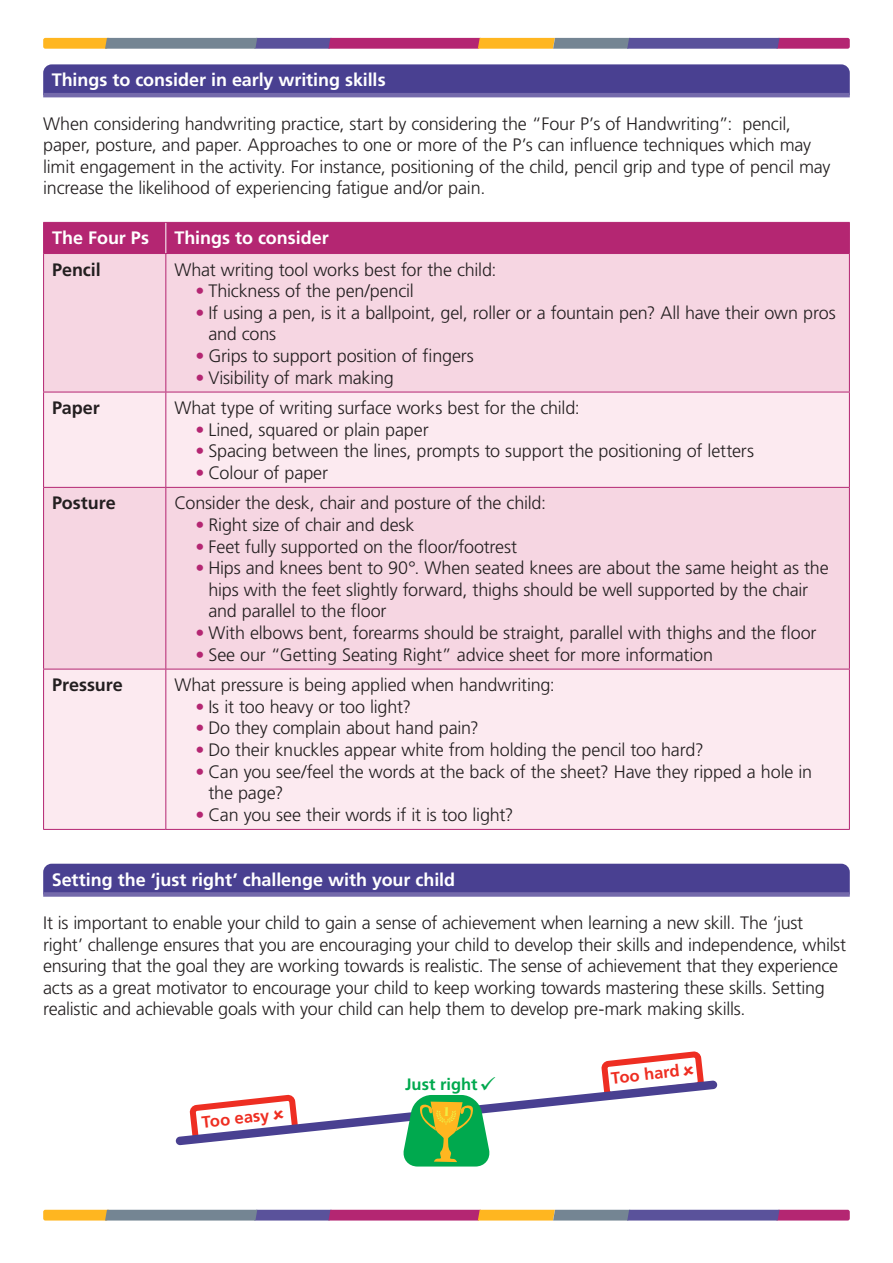
<style>
.page{position:relative;width:893px;height:1263px;background:#fff}
.page>*{position:absolute;margin:0;border:0;box-sizing:border-box;transform-origin:0 0}
.P___Body_copy{font:300 18px/21.6px "Frutiger LT Pro";letter-spacing:-.01em;color:#231f20}
.B___Body_copy_bullets__ticks{font:300 18px/21.6px "Frutiger LT Pro";letter-spacing:-.01em;color:#231f20}
.H___Boxed_heading__Purple{font:700 18px "Frutiger LT Pro";letter-spacing:-.005em;color:#fff}
.P___Body_copy-2{font:700 18px "Frutiger LT Pro";color:#231f20}
.P___Body_copy-3{font:700 18px "Frutiger LT Pro";color:#fff}
.H___Heading_3{font:700 16.5px "Frutiger LT Pro";color:#ee2e22}
.H___Heading_3-2{font:700 16.5px "Frutiger LT Pro";color:#00a94e}
.s1{color:#b42672}
</style>
<div class="page">
<svg style="left:43px;top:38px;width:807px;height:11px;background:#99697c"></svg>
<svg style="left:43px;top:1210px;width:807px;height:10px;background:#966578"></svg>
<div style="left:43px;top:64px;width:807px;height:29px;background:#494091"></div>
<hr style="left:43px;top:93px;width:807px;height:4px;background:#746aab">
<div style="left:43px;top:864px;width:807px;height:28px;background:#494091"></div>
<div style="left:43px;top:892px;width:807px;height:5px;background:#746aab"></div>
<div style="left:44px;top:223px;width:805px;height:30px;background:#b42672"></div>
<div style="left:44px;top:254px;width:805px;height:138px;background:#f6d6e2"></div>
<svg style="left:44px;top:393px;width:805px;height:436px;background:#f9e1e9"></svg>
<hr style="left:165px;top:223px;width:1px;height:30px;background:#fff">
<hr style="left:43px;top:222px;width:123px;height:1px;background:#b42672">
<hr style="left:43px;top:223px;width:1px;height:30px;background:#b42672">
<hr style="left:166px;top:222px;width:684px;height:1px;background:#b42672">
<hr style="left:849px;top:223px;width:1px;height:30px;background:#b42672">
<hr style="left:43px;top:253px;width:123px;height:1px;background:#b42672">
<hr style="left:43px;top:254px;width:1px;height:138px;background:#b42672">
<hr style="left:166px;top:253px;width:684px;height:1px;background:#b42672">
<hr style="left:165px;top:254px;width:1px;height:138px;background:#b42672">
<hr style="left:849px;top:254px;width:1px;height:138px;background:#b42672">
<hr style="left:43px;top:392px;width:123px;height:1px;background:#b42672">
<hr style="left:43px;top:392px;width:1px;height:95px;background:#b42672">
<hr style="left:166px;top:392px;width:684px;height:1px;background:#b42672">
<hr style="left:165px;top:392px;width:1px;height:95px;background:#b42672">
<hr style="left:849px;top:392px;width:1px;height:95px;background:#b42672">
<hr style="left:43px;top:487px;width:123px;height:1px;background:#b42672">
<hr style="left:43px;top:488px;width:1px;height:181px;background:#b42672">
<hr style="left:166px;top:487px;width:684px;height:1px;background:#b42672">
<hr style="left:165px;top:488px;width:1px;height:181px;background:#b42672">
<hr style="left:849px;top:488px;width:1px;height:181px;background:#b42672">
<hr style="left:43px;top:669px;width:123px;height:1px;background:#b42672">
<hr style="left:43px;top:669px;width:1px;height:160px;background:#b42672">
<hr style="left:166px;top:669px;width:684px;height:1px;background:#b42672">
<hr style="left:165px;top:669px;width:1px;height:160px;background:#b42672">
<hr style="left:849px;top:669px;width:1px;height:160px;background:#b42672">
<hr style="left:43px;top:829px;width:123px;height:1px;background:#b42672">
<hr style="left:166px;top:829px;width:684px;height:1px;background:#b42672">
<svg style="left:176px;top:1051px;width:541px;height:115px"></svg>
<p class="H___Boxed_heading__Purple" style="left:52px;top:69px;width:335px">Things to consider in early writing skills</p>
<p class="B___Body_copy_bullets__ticks" style="left:43px;top:113px;width:789px">When considering handwriting practice, start by considering the “Four P’s of Handwriting”: pencil, paper, posture, and paper. Approaches to one or more of the P’s can influence techniques which may limit engagement in the activity. For instance, positioning of the child, pencil grip and type of pencil may increase the likelihood of experiencing fatigue and/or pain.</p>
<p class="P___Body_copy-3" style="left:52px;top:227px;width:98px">The Four Ps</p>
<p class="P___Body_copy-3" style="left:174px;top:227px;width:156px">Things to consider</p>
<p class="P___Body_copy-2" style="left:52px;top:259px;width:50px">Pencil</p>
<p class="P___Body_copy" style="left:174px;top:259px;width:324px">What writing tool works best for the child:</p>
<p class="P___Body_copy" style="left:196px;top:280px;width:220px"><span class="s1">•</span> Thickness of the pen/pencil</p>
<p class="P___Body_copy" style="left:208px;top:302px;width:629px;text-indent:-13px"><span class="s1">•</span> If using a pen, is it a ballpoint, gel, roller or a fountain pen? All have their own pros and cons</p>
<p class="P___Body_copy" style="left:196px;top:345px;width:280px"><span class="s1">•</span> Grips to support position of fingers</p>
<p class="P___Body_copy" style="left:196px;top:367px;width:200px"><span class="s1">•</span> Visibility of mark making</p>
<p class="P___Body_copy-2" style="left:52px;top:397px;width:49px">Paper</p>
<p class="P___Body_copy" style="left:174px;top:397px;width:407px">What type of writing surface works best for the child:</p>
<p class="P___Body_copy" style="left:196px;top:419px;width:235px"><span class="s1">•</span> Lined, squared or plain paper</p>
<p class="P___Body_copy" style="left:196px;top:440px;width:560px"><span class="s1">•</span> Spacing between the lines, prompts to support the positioning of letters</p>
<p class="P___Body_copy" style="left:196px;top:462px;width:134px"><span class="s1">•</span> Colour of paper</p>
<p class="P___Body_copy-2" style="left:52px;top:492px;width:65px">Posture</p>
<p class="P___Body_copy" style="left:174px;top:492px;width:373px">Consider the desk, chair and posture of the child:</p>
<p class="P___Body_copy" style="left:196px;top:514px;width:220px"><span class="s1">•</span> Right size of chair and desk</p>
<p class="P___Body_copy" style="left:196px;top:536px;width:323px"><span class="s1">•</span> Feet fully supported on the floor/footrest</p>
<p class="P___Body_copy" style="left:208px;top:557px;width:622px;text-indent:-13px"><span class="s1">•</span> Hips and knees bent to 90°. When seated knees are about the same height as the hips with the feet slightly forward, thighs should be well supported by the chair and parallel to the floor</p>
<p class="P___Body_copy" style="left:196px;top:622px;width:622px"><span class="s1">•</span> With elbows bent, forearms should be straight, parallel with thighs and the floor</p>
<p class="P___Body_copy" style="left:196px;top:644px;width:519px"><span class="s1">•</span> See our “Getting Seating Right” advice sheet for more information</p>
<p class="P___Body_copy-2" style="left:52px;top:674px;width:72px">Pressure</p>
<p class="P___Body_copy" style="left:174px;top:674px;width:382px">What pressure is being applied when handwriting:</p>
<p class="P___Body_copy" style="left:196px;top:696px;width:217px"><span class="s1">•</span> Is it too heavy or too light?</p>
<p class="P___Body_copy" style="left:196px;top:717px;width:285px"><span class="s1">•</span> Do they complain about hand pain?</p>
<p class="P___Body_copy" style="left:196px;top:739px;width:510px"><span class="s1">•</span> Do their knuckles appear white from holding the pencil too hard?</p>
<p class="P___Body_copy" style="left:208px;top:761px;width:605px;text-indent:-13px"><span class="s1">•</span> Can you see/feel the words at the back of the sheet? Have they ripped a hole in the page?</p>
<p class="P___Body_copy" style="left:196px;top:804px;width:319px"><span class="s1">•</span> Can you see their words if it is too light?</p>
<p class="H___Boxed_heading__Purple" style="left:52px;top:869px;width:405px">Setting the ‘just right’ challenge with your child</p>
<p class="P___Body_copy" style="left:43px;top:912px;width:804px">It is important to enable your child to gain a sense of achievement when learning a new skill. The ‘just right’ challenge ensures that you are encouraging your child to develop their skills and independence, whilst ensuring that the goal they are working towards is realistic. The sense of achievement that they experience acts as a great motivator to encourage your child to keep working towards mastering these skills. Setting realistic and achievable goals with your child can help them to develop pre-mark making skills.</p>
<p class="H___Heading_3" style="left:201px;top:1112px;width:69px;rotate:-6deg">Too easy</p>
<p class="H___Heading_3-2" style="left:405px;top:1075px;width:92px">Just right✓</p>
<p class="H___Heading_3" style="left:610px;top:1068px;width:70px;rotate:-6deg">Too hard</p>
</div>
